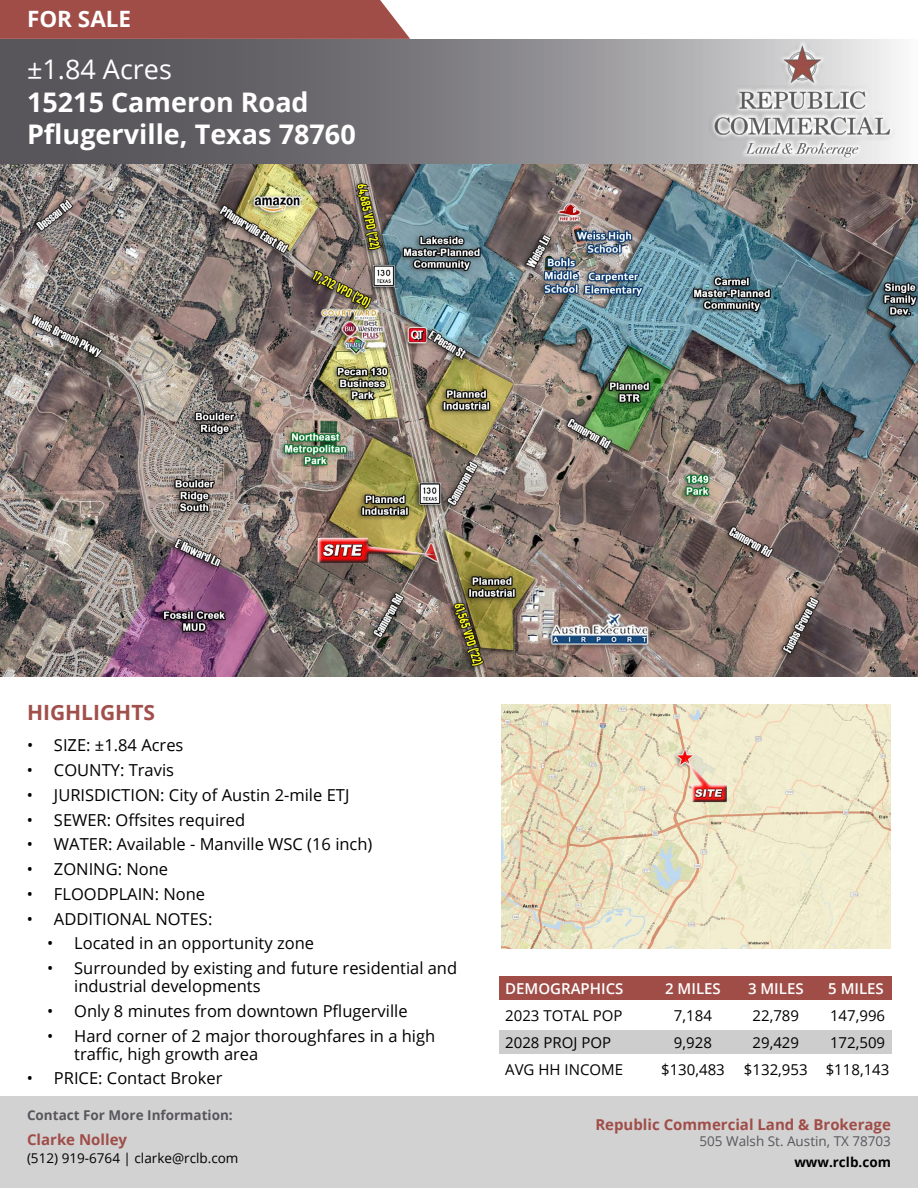
<style>
.page{position:relative;width:918px;height:1188px;background:#fff}
.page>*{position:absolute;margin:0;border:0;box-sizing:border-box;transform-origin:0 0}
.t1{font:700 27px/32.4px "Open Sans";color:#fff}
.t2{font:27px "Open Sans";color:#fff}
.t3{font:700 22.5px "Open Sans";color:#fff}
.t4{font:700 21px "Open Sans";color:#a04f4b}
.t5{font:16.5px/18px "Open Sans";color:#000}
.t6{font:15px/27px "Open Sans";color:#000}
.t7{font:700 15px "Open Sans";color:#a04d48}
.t8{font:600 15px "Open Sans";color:#fff}
.t9{font:13.5px "Open Sans";color:#000}
.t10{font:700 13.5px "Open Sans";color:#58565b}
.t11{font:13.5px "Open Sans";color:#58565b}
.t12{font:700 13.5px "Open Sans";color:#000}
</style>
<div class="page">
<svg style="left:0;top:39px;width:658px;height:126px;background:#737175"></svg>
<div style="left:0;top:1096px;width:918px;height:92px;background:#d2d2d3"></div>
<div style="left:0;top:0;width:410px;height:39px;background:#a04d48"></div>
<div style="left:500px;top:976px;width:392px;height:24px;background:#a04d48"></div>
<div style="left:500px;top:1030px;width:392px;height:24px;background:#cecdcd"></div>
<img style="left:0;top:165px;width:918px;height:511px">
<img style="left:501px;top:705px;width:390px;height:244px">
<img style="left:658px;top:39px;width:260px;height:141px">
<h2 class="t3" style="left:27px;top:3px;width:106px">FOR SALE</h2>
<h1 class="t2" style="left:27px;top:51px;width:146px">±1.84 Acres</h1>
<h1 class="t1" style="left:27px;top:85px;width:330px">15215 Cameron Road<br>Pflugerville, Texas 78760</h1>
<p class="t4" style="left:27px;top:697px;width:130px">HIGHLIGHTS</p>
<p class="t5" style="left:27px;top:736px;width:158px">• SIZE: ±1.84 Acres</p>
<p class="t5" style="left:27px;top:761px;width:149px">• COUNTY: Travis</p>
<p class="t5" style="left:27px;top:786px;width:324px">• JURISDICTION: City of Austin 2-mile ETJ</p>
<p class="t5" style="left:27px;top:810px;width:220px">• SEWER: Offsites required</p>
<p class="t5" style="left:27px;top:835px;width:347px">• WATER: Available - Manville WSC (16 inch)</p>
<p class="t5" style="left:27px;top:860px;width:143px">• ZONING: None</p>
<p class="t5" style="left:27px;top:885px;width:180px">• FLOODPLAIN: None</p>
<p class="t5" style="left:27px;top:909px;width:187px">• ADDITIONAL NOTES:</p>
<p class="t5" style="left:47px;top:934px;width:268px">• Located in an opportunity zone</p>
<p class="t5" style="left:74px;top:959px;width:385px;text-indent:-27px">• Surrounded by existing and future residential and industrial developments</p>
<p class="t5" style="left:47px;top:1002px;width:362px">• Only 8 minutes from downtown Pflugerville</p>
<p class="t5" style="left:74px;top:1026px;width:363px;text-indent:-27px">• Hard corner of 2 major thoroughfares in a high traffic, high growth area</p>
<p class="t5" style="left:27px;top:1069px;width:197px">• PRICE: Contact Broker</p>
<p class="t10" style="left:27px;top:1105px;width:207px">Contact For More Information:</p>
<p class="t7" style="left:27px;top:1129px;width:102px">Clarke Nolley</p>
<p class="t9" style="left:27px;top:1148px;width:213px">(512) 919-6764 | clarke@rclb.com</p>
<p class="t8" style="left:505px;top:979px;width:120px">DEMOGRAPHICS</p>
<p class="t8" style="left:665px;top:979px;width:57px">2 MILES</p>
<p class="t8" style="left:748px;top:979px;width:57px">3 MILES</p>
<p class="t8" style="left:828px;top:979px;width:57px">5 MILES</p>
<p class="t6" style="left:505px;top:1002px;width:119px">2023 TOTAL POP<br>2028 PROJ POP<br>AVG HH INCOME</p>
<p class="t6" style="left:661px;top:1002px;width:65px;text-align:center">7,184<br>9,928 $130,483</p>
<p class="t6" style="left:744px;top:1002px;width:65px;text-align:center">22,789<br>29,429 $132,953</p>
<p class="t6" style="left:826px;top:1002px;width:65px">147,996<br>172,509 $118,143</p>
<p class="t7" style="left:595px;top:1113px;width:297px">Republic Commercial Land &amp; Brokerage</p>
<p class="t11" style="left:699px;top:1132px;width:193px">505 Walsh St. Austin, TX 78703</p>
<p class="t12" style="left:794px;top:1152px;width:98px">www.rclb.com</p>
</div>
